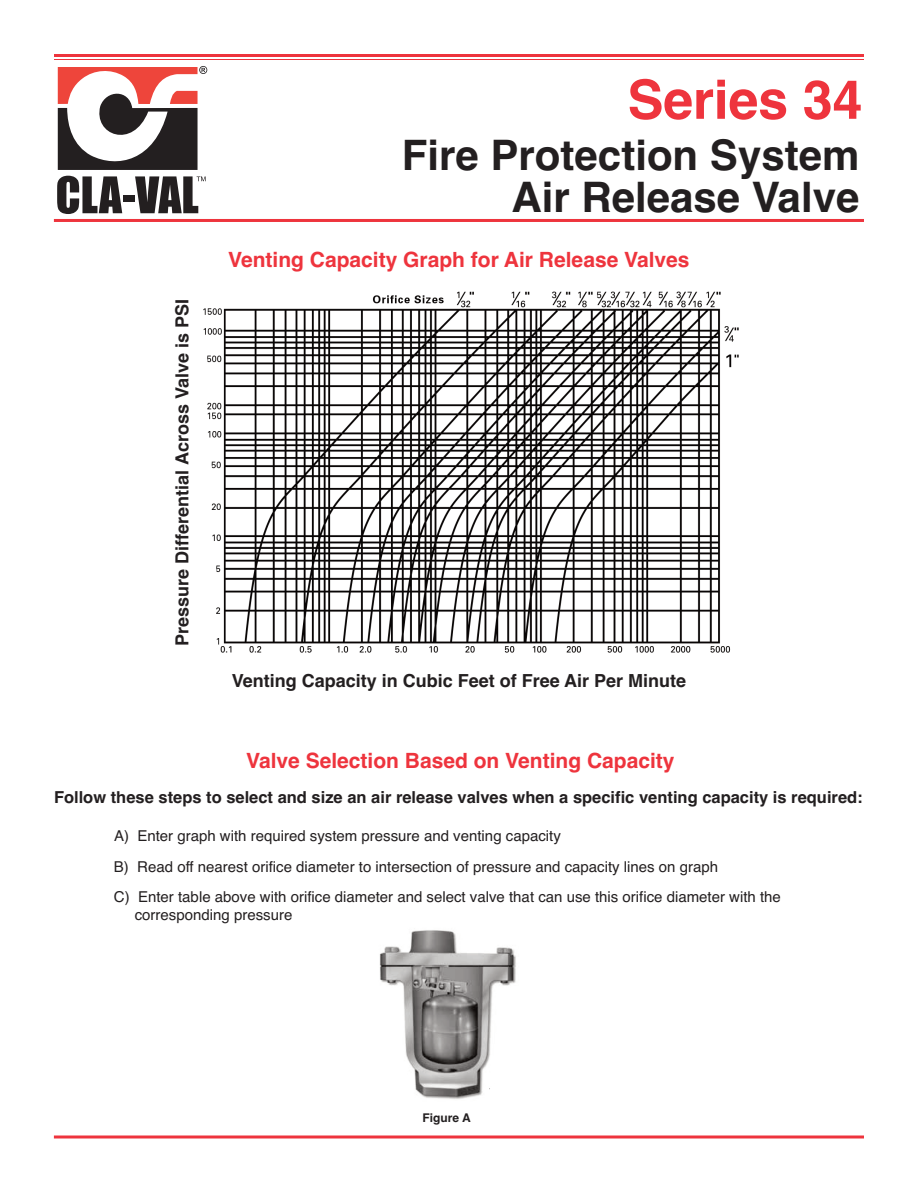
<style>
.page{position:relative;width:918px;height:1188px;background:#fff}
.page>*{position:absolute;margin:0;border:0;box-sizing:border-box;transform-origin:0 0}
.t1{font:700 54px "Helvetica";letter-spacing:-.005em;color:#ee343d}
.t2{font:700 42px/42px "Helvetica";color:#231f20;text-align:right}
.t3{font:700 21px "Helvetica";color:#ee343d}
.t4{font:700 18px "Helvetica";color:#231f20}
.t5{font:700 16.5px "Helvetica";color:#231f20}
.t6{font:15px/31.5px "Helvetica";color:#231f20}
.t7{font:700 12px "Helvetica";color:#231f20}
</style>
<div class="page">
<img style="left:203px;top:291px;width:536px;height:362px">
<hr style="left:54px;top:54px;width:810px;height:3px;background:#ee343d">
<hr style="left:54px;top:59px;width:810px;height:1px;background:#ee343d">
<hr style="left:54px;top:1136px;width:810px;height:2px;background:#ee343d">
<svg style="left:57px;top:176px;width:65px;height:38px"></svg>
<div style="left:123px;top:195px;width:12px;height:6px;background:#231f20"></div>
<svg style="left:58px;top:66px;width:149px;height:104px"></svg>
<svg style="left:135px;top:176px;width:71px;height:37px"></svg>
<hr style="left:54px;top:219px;width:810px;height:3px;background:#ee343d">
<img style="left:379px;top:930px;width:137px;height:169px">
<h1 class="t1" style="left:627px;top:69px;width:237px">Series 34</h1>
<h2 class="t2" style="left:402px;top:134px;width:459px">Fire Protection System<br>Air Release Valve</h2>
<p class="t4" style="left:172px;top:646px;width:348px;rotate:-90deg">Pressure Differential Across Valve is PSI</p>
<h3 class="t3" style="left:228px;top:247px;width:463px">Venting Capacity Graph for Air Release Valves</h3>
<p class="t4" style="left:232px;top:670px;width:456px">Venting Capacity in Cubic Feet of Free Air Per Minute</p>
<h3 class="t3" style="left:246px;top:749px;width:430px">Valve Selection Based on Venting Capacity</h3>
<p class="t5" style="left:54px;top:788px;width:810px">Follow these steps to select and size an air release valves when a specific venting capacity is required:</p>
<p class="t6" style="left:114px;top:820px;width:606px">A) Enter graph with required system pressure and venting capacity<br>B) Read off nearest orifice diameter to intersection of pressure and capacity lines on graph</p>
<p class="t6" style="left:135px;top:888px;width:648px;line-height:18px;text-indent:-21px">C) Enter table above with orifice diameter and select valve that can use this orifice diameter with the corresponding pressure</p>
<p class="t7" style="left:423px;top:1110px;width:50px">Figure A</p>
</div>
